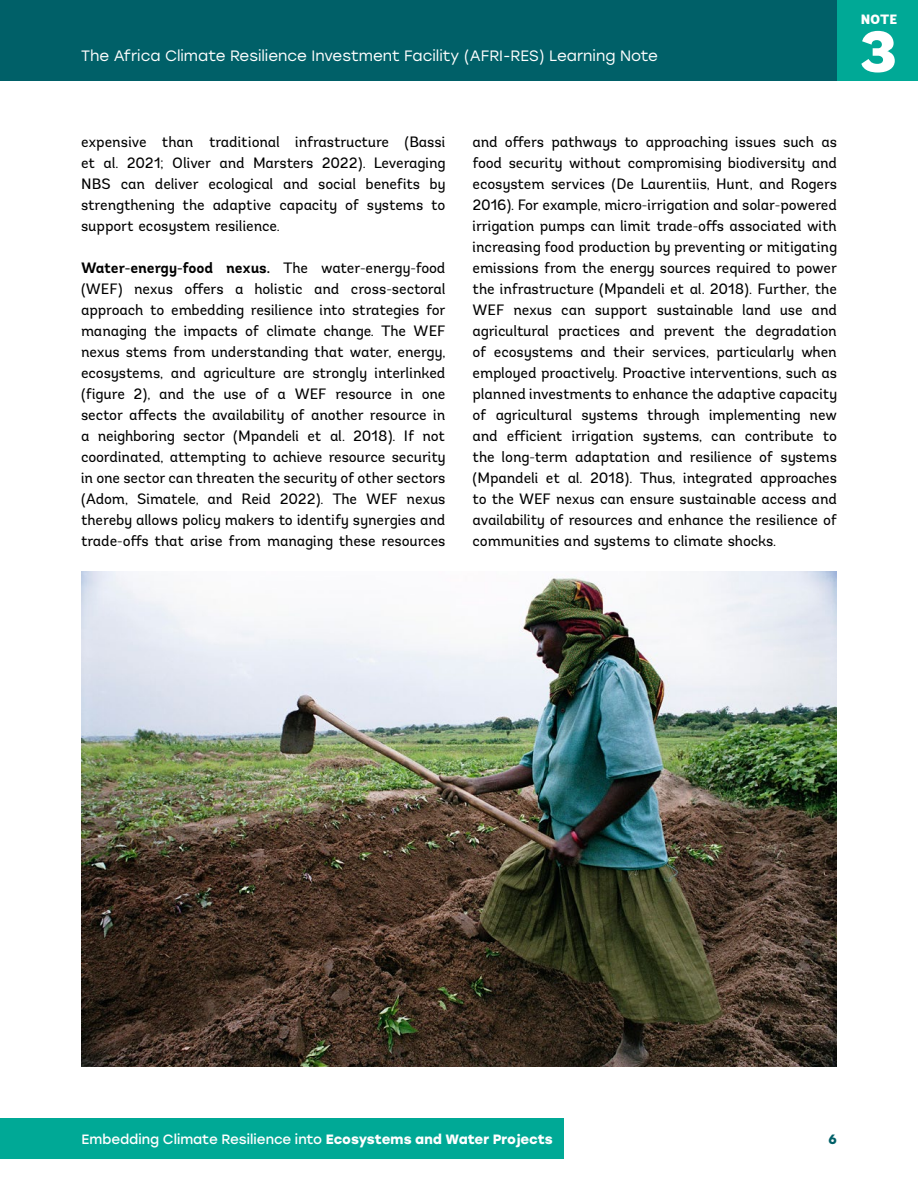
<style>
.page{position:relative;width:918px;height:1188px;background:#fff}
.page>*{position:absolute;margin:0;border:0;box-sizing:border-box;transform-origin:0 0}
.t1{font:900 58.5px "Andes";color:#fff}
.NOTE_P{font:15px/21px "Andes";letter-spacing:-.01em;color:#000;text-align:justify}
.t2{font:15px "Stolzl";color:#fff}
.t3{font:13.5px "Stolzl";color:#fff}
.t4{font:900 13.5px "Andes";color:#fff}
.t5{font:700 13.5px "Stolzl";color:#006068}
.s1{font-weight:700}
.s2{font-family:"Andes";font-weight:900}
</style>
<div class="page">
<div style="left:0;top:1118px;width:564px;height:41px;background:#00a996"></div>
<div style="left:0;top:0;width:918px;height:81px;background:#006068"></div>
<div style="left:837px;top:0;width:81px;height:81px;background:#00a996"></div>
<img style="left:82px;top:571px;width:755px;height:496px">
<p class="t2" style="left:81px;top:45px;width:579px">The Africa Climate Resilience Investment Facility (AFRI-RES) Learning Note</p>
<p class="t4" style="left:861px;top:11px;width:38px">NOTE</p>
<h1 class="t1" style="left:858px;top:13px;width:41px">3</h1>
<p class="NOTE_P" style="left:81px;top:131px;width:366px">expensive than traditional infrastructure (Bassi et al. 2021; Oliver and Marsters 2022). Leveraging NBS can deliver ecological and social benefits by strengthening the adaptive capacity of systems to support ecosystem resilience.</p>
<p class="NOTE_P" style="left:81px;top:257px;width:366px"><span class="s1">Water-energy-food nexus.</span> The water-energy-food (WEF) nexus offers a holistic and cross-sectoral approach to embedding resilience into strategies for managing the impacts of climate change. The WEF nexus stems from understanding that water, energy, ecosystems, and agriculture are strongly interlinked (figure 2), and the use of a WEF resource in one sector affects the availability of another resource in a neighboring sector (Mpandeli et al. 2018). If not coordinated, attempting to achieve resource security in one sector can threaten the security of other sectors (Adom, Simatele, and Reid 2022). The WEF nexus thereby allows policy makers to identify synergies and trade-offs that arise from managing these resources</p>
<p class="NOTE_P" style="left:472px;top:131px;width:366px">and offers pathways to approaching issues such as food security without compromising biodiversity and ecosystem services (De Laurentiis, Hunt, and Rogers 2016). For example, micro-irrigation and solar-powered irrigation pumps can limit trade-offs associated with increasing food production by preventing or mitigating emissions from the energy sources required to power the infrastructure (Mpandeli et al. 2018). Further, the WEF nexus can support sustainable land use and agricultural practices and prevent the degradation of ecosystems and their services, particularly when employed proactively. Proactive interventions, such as planned investments to enhance the adaptive capacity of agricultural systems through implementing new and efficient irrigation systems, can contribute to the long-term adaptation and resilience of systems (Mpandeli et al. 2018). Thus, integrated approaches to the WEF nexus can ensure sustainable access and availability of resources and enhance the resilience of communities and systems to climate shocks.</p>
<p class="t3" style="left:82px;top:1130px;width:473px">Embedding Climate Resilience into <span class="s1">Ecosystems and Water Pro</span><span class="s2">j</span><span class="s1">ects</span></p>
<p class="t5" style="left:829px;top:1130px;width:10px">6</p>
</div>
